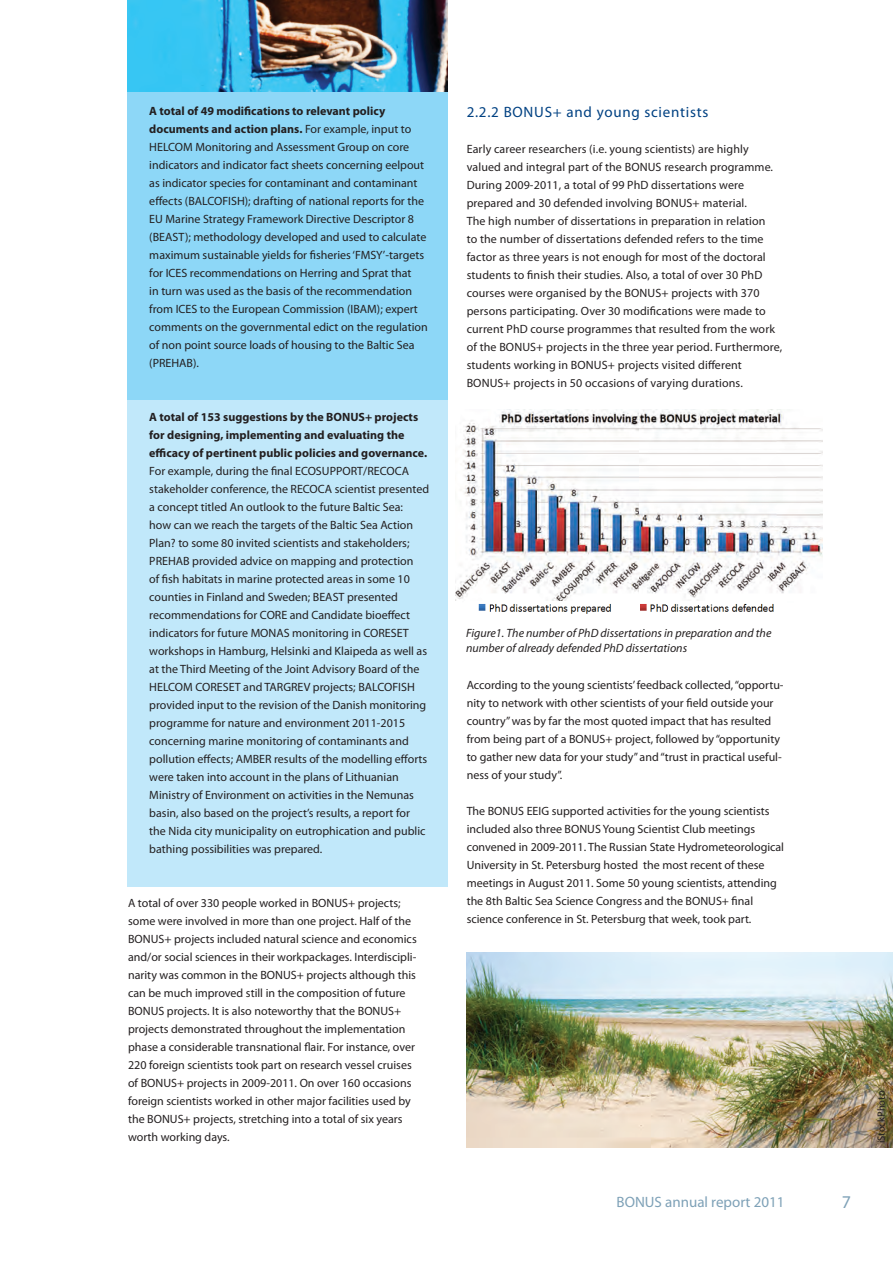
<style>
.page{position:relative;width:893px;height:1263px;background:#fff}
.page>*{position:absolute;margin:0;border:0;box-sizing:border-box;transform-origin:0 0}
.t1{font:18px "Myriad Pro";color:#7ea1b7}
.leipiksen_otsikko{font:15px "Myriad Pro";letter-spacing:.05em;color:#014182}
.t2{font:15px "Myriad Pro";color:#7ea1b7}
.Leipis{font:12px/18px "Myriad Pro";color:#231f20}
.kuvateksti{font:italic 12px/14.4px "Myriad Pro";color:#231f20}
.kuva_krediitit{font:10.5px "Myriad Pro";color:#231f20}
.s1{font-weight:700}
</style>
<div class="page">
<div style="left:128px;top:395px;width:320px;height:492px;background:#c1e8fa"></div>
<div style="left:128px;top:91px;width:320px;height:309px;background:#8dd7f7"></div>
<img style="left:478px;top:600px;width:296px;height:14px">
<img style="left:466px;top:952px;width:427px;height:195px">
<img style="left:128px;top:0;width:320px;height:91px">
<img style="left:455px;top:409px;width:368px;height:191px">
<p class="Leipis" style="left:149px;top:102px;width:280px"><span class="s1">A total of 49 modifications to relevant policy documents and action plans.</span> For example, input to HELCOM Monitoring and Assessment Group on core indicators and indicator fact sheets concerning eelpout as indicator species for contaminant and contaminant effects (BALCOFISH); drafting of national reports for the EU Marine Strategy Framework Directive Descriptor 8 (BEAST); methodology developed and used to calculate maximum sustainable yields for fisheries ‘FMSY’-targets for ICES recommendations on Herring and Sprat that<br>in turn was used as the basis of the recommendation from ICES to the European Commission (IBAM); expert comments on the governmental edict on the regulation of non point source loads of housing to the Baltic Sea (PREHAB).</p>
<p class="Leipis" style="left:149px;top:408px;width:281px"><span class="s1">A total of 153 suggestions by the BONUS+ projects for designing, implementing and evaluating the efficacy of pertinent public policies and governance.<br></span>For example, during the final ECOSUPPORT/RECOCA stakeholder conference, the RECOCA scientist presented a concept titled An outlook to the future Baltic Sea:<br>how can we reach the targets of the Baltic Sea Action Plan? to some 80 invited scientists and stakeholders; PREHAB provided advice on mapping and protection<br>of fish habitats in marine protected areas in some 10 counties in Finland and Sweden; BEAST presented recommendations for CORE and Candidate bioeffect indicators for future MONAS monitoring in CORESET workshops in Hamburg, Helsinki and Klaipeda as well as at the Third Meeting of the Joint Advisory Board of the HELCOM CORESET and TARGREV projects; BALCOFISH provided input to the revision of the Danish monitoring programme for nature and environment 2011-2015 concerning marine monitoring of contaminants and pollution effects; AMBER results of the modelling efforts were taken into account in the plans of Lithuanian Ministry of Environment on activities in the Nemunas basin, also based on the project’s results, a report for the Nida city municipality on eutrophication and public bathing possibilities was prepared.</p>
<p class="Leipis" style="left:128px;top:894px;width:290px">A total of over 330 people worked in BONUS+ projects; some were involved in more than one project. Half of the BONUS+ projects included natural science and economics and/or social sciences in their workpackages. Interdiscipli&shy;narity was common in the BONUS+ projects although this can be much improved still in the composition of future BONUS projects. It is also noteworthy that the BONUS+ projects demonstrated throughout the implementation phase a considerable transnational flair. For instance, over 220 foreign scientists took part on research vessel cruises of BONUS+ projects in 2009-2011. On over 160 occasions foreign scientists worked in other major facilities used by the BONUS+ projects, stretching into a total of six years worth working days.</p>
<p class="leipiksen_otsikko" style="left:467px;top:102px;width:243px">2.2.2 BONUS+ and young scientists</p>
<p class="Leipis" style="left:467px;top:140px;width:317px">Early career researchers (i.e. young scientists) are highly valued and integral part of the BONUS research programme.<br>During 2009-2011, a total of 99 PhD dissertations were prepared and 30 defended involving BONUS+ material.<br>The high number of dissertations in preparation in relation<br>to the number of dissertations defended refers to the time factor as three years is not enough for most of the doctoral students to finish their studies. Also, a total of over 30 PhD courses were organised by the BONUS+ projects with 370 persons participating. Over 30 modifications were made to current PhD course programmes that resulted from the work of the BONUS+ projects in the three year period. Furthermore, students working in BONUS+ projects visited different BONUS+ projects in 50 occasions of varying durations.</p>
<p class="kuvateksti" style="left:466px;top:626px;width:307px">Figure1. The number of PhD dissertations in preparation and the number of already defended PhD dissertations</p>
<p class="Leipis" style="left:467px;top:676px;width:318px">According to the young scientists’ feedback collected, “opportu&shy;nity to network with other scientists of your field outside your country” was by far the most quoted impact that has resulted from being part of a BONUS+ project, followed by “opportunity to gather new data for your study” and “trust in practical useful&shy;ness of your study”.</p>
<p class="Leipis" style="left:467px;top:802px;width:319px">The BONUS EEIG supported activities for the young scientists included also three BONUS Young Scientist Club meetings convened in 2009-2011. The Russian State Hydrometeorological University in St. Petersburg hosted the most recent of these meetings in August 2011. Some 50 young scientists, attending the 8th Baltic Sea Science Congress and the BONUS+ final science conference in St. Petersburg that week, took part.</p>
<p class="t2" style="left:617px;top:1192px;width:169px">BONUS annual report 2011</p>
<h1 class="t1" style="left:842px;top:1191px;width:11px">7</h1>
<p class="kuva_krediitit" style="left:875px;top:1143px;width:54px;rotate:-90deg">iStockPhoto</p>
</div>
